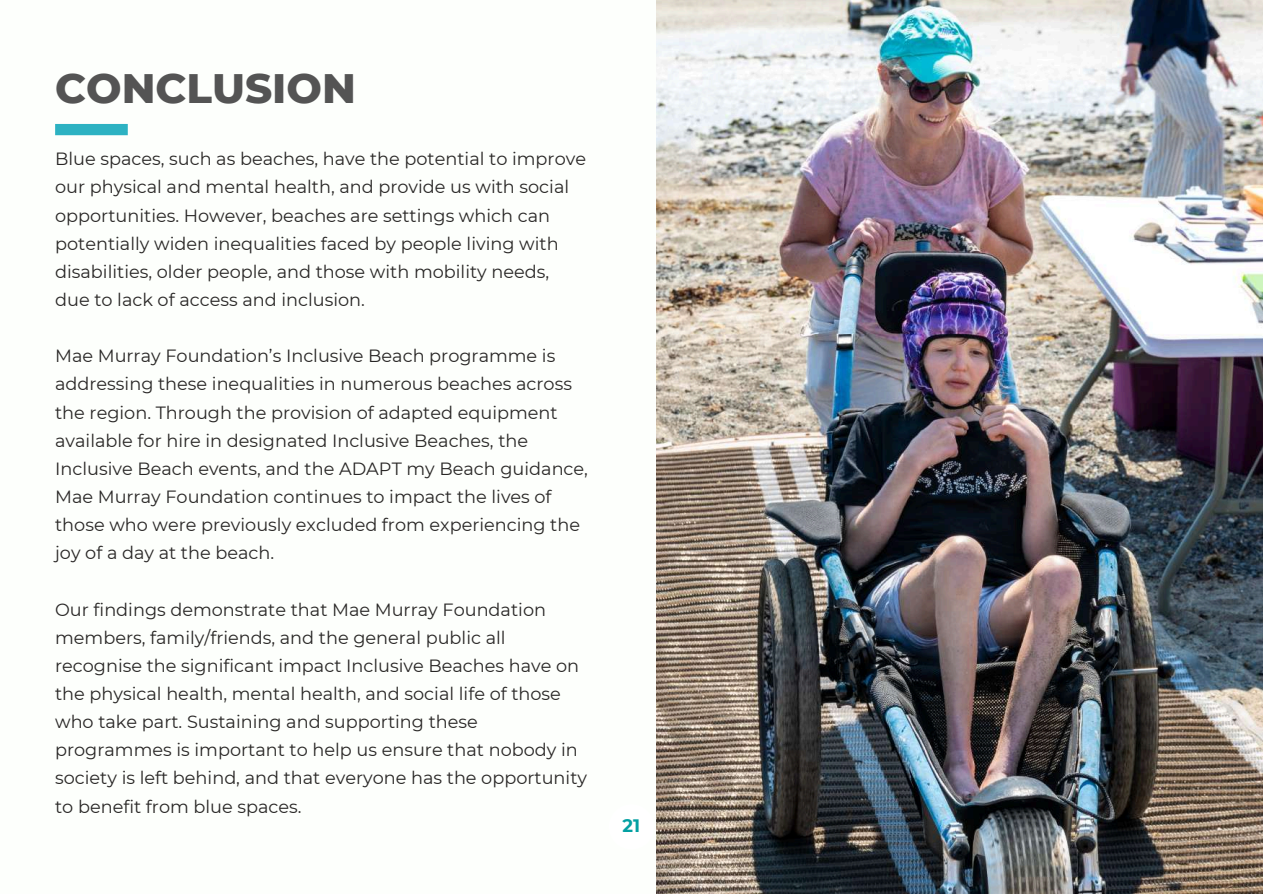
<style>
.page{position:relative;width:1263px;height:894px;background:#fff}
.page>*{position:absolute;margin:0;border:0;box-sizing:border-box;transform-origin:0 0}
.t1{font:800 42px "Montserrat";color:#545454}
.t2{font:700 18px "Montserrat";color:#03a0a2}
.t3{font:17.7px/28.2px "Montserrat";color:#292726}
</style>
<div class="page">
<div style="left:55px;top:124px;width:73px;height:11px;background:#2db2c2"></div>
<img style="left:656px;top:0;width:607px;height:893px">
<h1 class="t1" style="left:55px;top:62px;width:302px">CONCLUSION</h1>
<p class="t3" style="left:55px;top:145px;width:532px">Blue spaces, such as beaches, have the potential to improve our physical and mental health, and provide us with social opportunities. However, beaches are settings which can potentially widen inequalities faced by people living with disabilities, older people, and those with mobility needs, due to lack of access and inclusion.</p>
<p class="t3" style="left:55px;top:342px;width:534px">Mae Murray Foundation’s Inclusive Beach programme is addressing these inequalities in numerous beaches across the region. Through the provision of adapted equipment available for hire in designated Inclusive Beaches, the Inclusive Beach events, and the ADAPT my Beach guidance, Mae Murray Foundation continues to impact the lives of those who were previously excluded from experiencing the joy of a day at the beach.</p>
<p class="t3" style="left:55px;top:595px;width:533px">Our findings demonstrate that Mae Murray Foundation members, family/friends, and the general public all recognise the significant impact Inclusive Beaches have on the physical health, mental health, and social life of those who take part. Sustaining and supporting these programmes is important to help us ensure that nobody in society is left behind, and that everyone has the opportunity to benefit from blue spaces.</p>
<p class="t2" style="left:623px;top:814px;width:19px">21</p>
</div>
